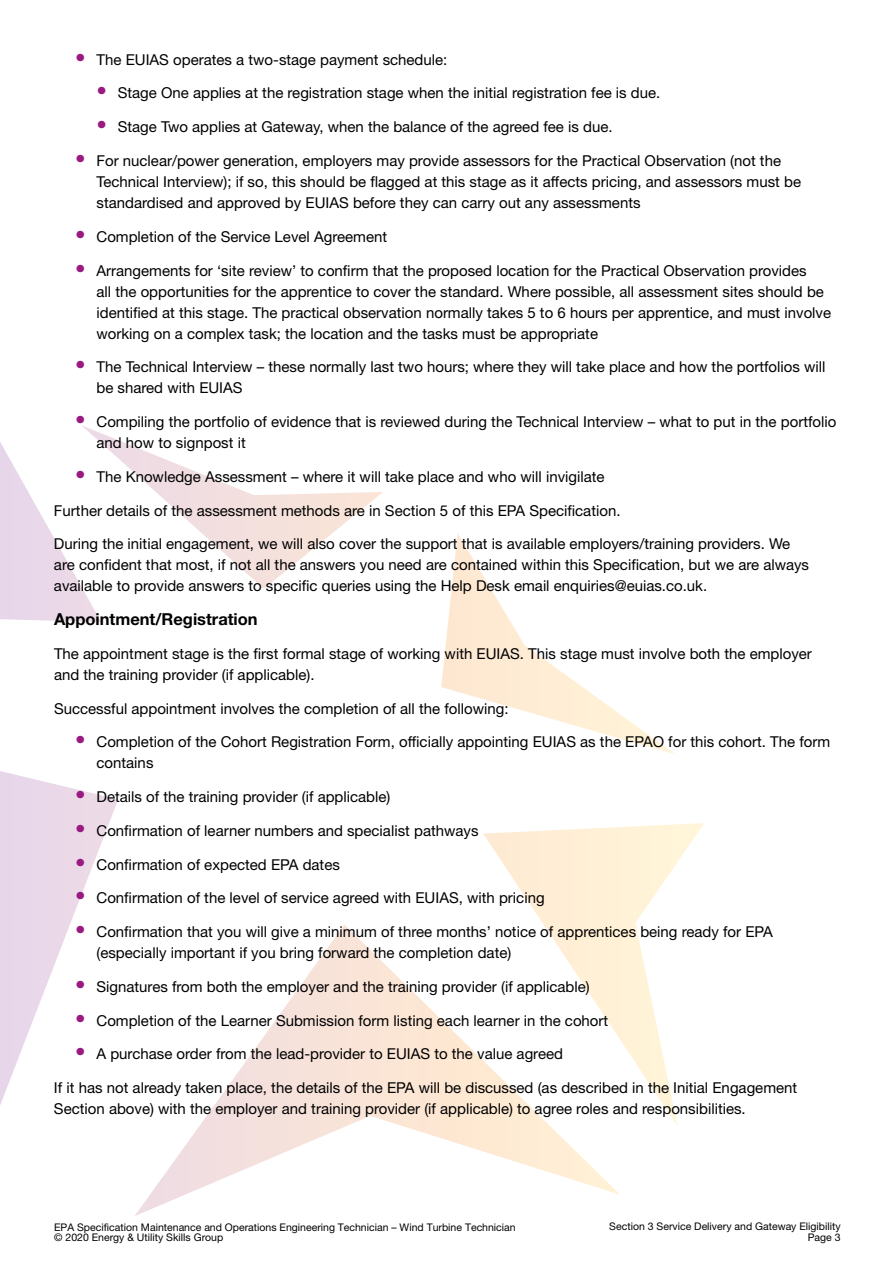
<style>
.page{position:relative;width:893px;height:1263px;background:#fff}
.page>*{position:absolute;margin:0;border:0;box-sizing:border-box;transform-origin:0 0}
.t1{font:700 16.5px "Helvetica Neue LT Std";color:#000}
.t2{font:15px/21px "Helvetica Neue LT Std";color:#000}
.t3{font:10.5px/10.5px "Helvetica Neue LT Std";color:#000;text-align:right}
.s1{font-size:21px;color:#991a81}
</style>
<div class="page">
<svg style="left:0;top:426px;width:704px;height:790px"></svg>
<p class="t2" style="left:75px;top:49px;width:374px"><span class="s1">•</span> The EUIAS operates a two-stage payment schedule:</p>
<p class="t2" style="left:97px;top:82px;width:565px"><span class="s1">•</span> Stage One applies at the registration stage when the initial registration fee is due.</p>
<p class="t2" style="left:97px;top:116px;width:518px"><span class="s1">•</span> Stage Two applies at Gateway, when the balance of the agreed fee is due.</p>
<p class="t2" style="left:97px;top:150px;width:706px;text-indent:-21px"><span class="s1">•</span> For nuclear/power generation, employers may provide assessors for the Practical Observation (not the<br>Technical Interview); if so, this should be flagged at this stage as it affects pricing, and assessors must be standardised and approved by EUIAS before they can carry out any assessments</p>
<p class="t2" style="left:75px;top:226px;width:313px"><span class="s1">•</span> Completion of the Service Level Agreement</p>
<p class="t2" style="left:97px;top:259px;width:736px;text-indent:-21px"><span class="s1">•</span> Arrangements for ‘site review’ to confirm that the proposed location for the Practical Observation provides<br>all the opportunities for the apprentice to cover the standard. Where possible, all assessment sites should be identified at this stage. The practical observation normally takes 5 to 6 hours per apprentice, and must involve working on a complex task; the location and the tasks must be appropriate</p>
<p class="t2" style="left:97px;top:356px;width:730px;text-indent:-21px"><span class="s1">•</span> The Technical Interview – these normally last two hours; where they will take place and how the portfolios will be shared with EUIAS</p>
<p class="t2" style="left:97px;top:411px;width:741px;text-indent:-21px"><span class="s1">•</span> Compiling the portfolio of evidence that is reviewed during the Technical Interview – what to put in the portfolio and how to signpost it</p>
<p class="t2" style="left:75px;top:466px;width:531px"><span class="s1">•</span> The Knowledge Assessment – where it will take place and who will invigilate</p>
<p class="t2" style="left:54px;top:499px;width:568px">Further details of the assessment methods are in Section 5 of this EPA Specification.</p>
<p class="t2" style="left:54px;top:533px;width:757px">During the initial engagement, we will also cover the support that is available employers/training providers. We are confident that most, if not all the answers you need are contained within this Specification, but we are always available to provide answers to specific queries using the Help Desk email enquiries@euias.co.uk.</p>
<p class="t1" style="left:54px;top:609px;width:205px">Appointment/Registration</p>
<p class="t2" style="left:54px;top:643px;width:759px">The appointment stage is the first formal stage of working with EUIAS. This stage must involve both the employer and the training provider (if applicable).</p>
<p class="t2" style="left:54px;top:697px;width:456px">Successful appointment involves the completion of all the following:</p>
<p class="t2" style="left:97px;top:731px;width:735px;text-indent:-21px"><span class="s1">•</span> Completion of the Cohort Registration Form, officially appointing EUIAS as the EPAO for this cohort. The form contains</p>
<p class="t2" style="left:75px;top:786px;width:317px"><span class="s1">•</span> Details of the training provider (if applicable)</p>
<p class="t2" style="left:75px;top:820px;width:405px"><span class="s1">•</span> Confirmation of learner numbers and specialist pathways</p>
<p class="t2" style="left:75px;top:854px;width:266px"><span class="s1">•</span> Confirmation of expected EPA dates</p>
<p class="t2" style="left:75px;top:887px;width:471px"><span class="s1">•</span> Confirmation of the level of service agreed with EUIAS, with pricing</p>
<p class="t2" style="left:97px;top:921px;width:678px;text-indent:-21px"><span class="s1">•</span> Confirmation that you will give a minimum of three months’ notice of apprentices being ready for EPA (especially important if you bring forward the completion date)</p>
<p class="t2" style="left:75px;top:976px;width:516px"><span class="s1">•</span> Signatures from both the employer and the training provider (if applicable)</p>
<p class="t2" style="left:75px;top:1010px;width:535px"><span class="s1">•</span> Completion of the Learner Submission form listing each learner in the cohort</p>
<p class="t2" style="left:75px;top:1043px;width:489px"><span class="s1">•</span> A purchase order from the lead-provider to EUIAS to the value agreed</p>
<p class="t2" style="left:54px;top:1077px;width:745px">If it has not already taken place, the details of the EPA will be discussed (as described in the Initial Engagement<br>Section above) with the employer and training provider (if applicable) to agree roles and responsibilities.</p>
<p class="t3" style="left:54px;top:1221px;width:463px;text-align:left">EPA Specification Maintenance and Operations Engineering Technician – Wind Turbine Technician © 2020 Energy &amp; Utility Skills Group</p>
<p class="t3" style="left:609px;top:1221px;width:233px">Section 3 Service Delivery and Gateway Eligibility<br>Page 3</p>
</div>
